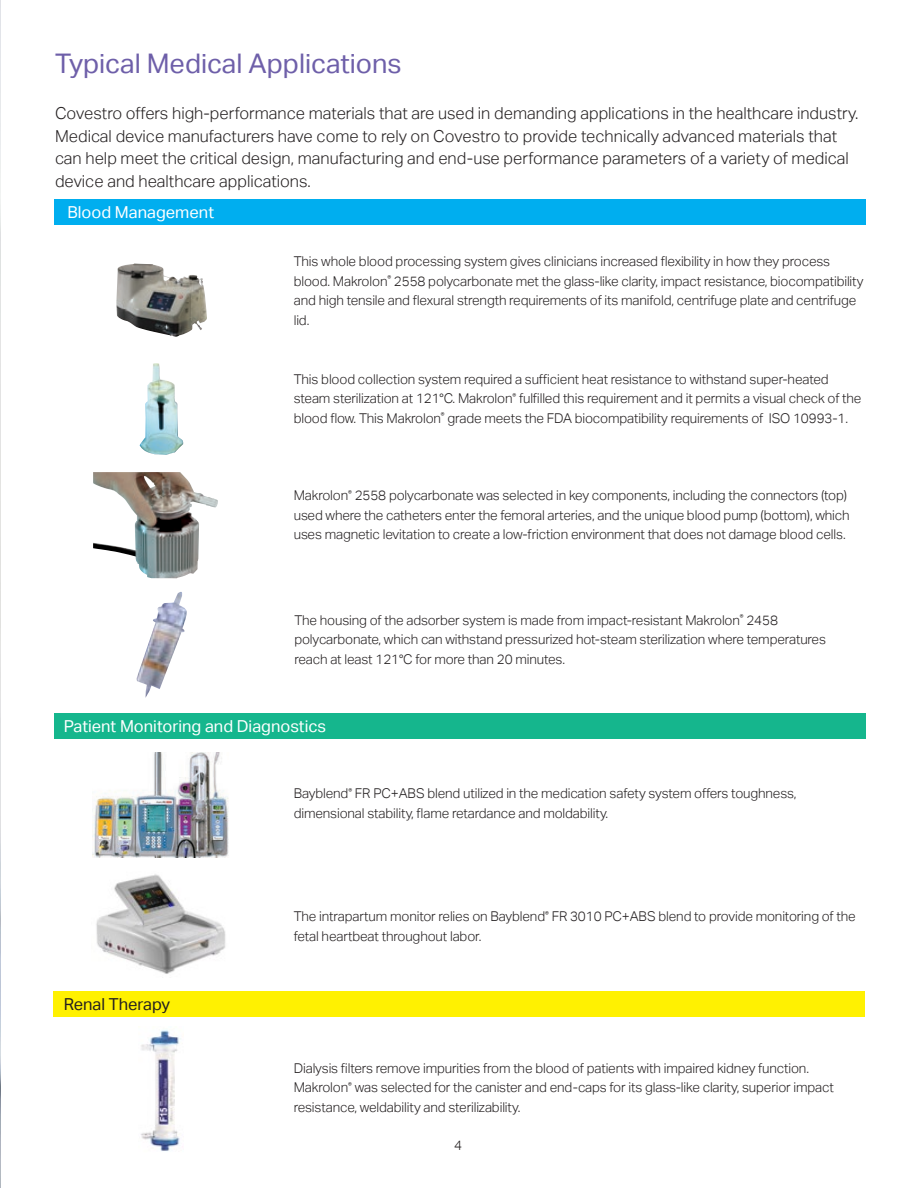
<style>
.page{position:relative;width:918px;height:1188px;background:#fff}
.page>*{position:absolute;margin:0;border:0;box-sizing:border-box;transform-origin:0 0}
.t1{font:27px "Aktiv Grotesk";color:#6e5fa9}
.t2{font:300 16.5px/22.5px "Aktiv Grotesk";color:#231f20}
.t3{font:16.5px "Aktiv Grotesk";color:#fff}
.t4{font:16.5px "Aktiv Grotesk";color:#231f20}
.t5{font:300 13.5px/19.5px "Aktiv Grotesk";letter-spacing:-.01em;color:#231f20}
</style>
<div class="page">
<div style="left:54px;top:199px;width:811px;height:26px;background:#00aeef"></div>
<img style="left:116px;top:264px;width:91px;height:73px">
<div style="left:54px;top:713px;width:811px;height:26px;background:#15b68d"></div>
<div style="left:53px;top:991px;width:811px;height:26px;background:#fff101"></div>
<img style="left:92px;top:753px;width:137px;height:104px">
<img style="left:96px;top:874px;width:130px;height:100px">
<img style="left:137px;top:592px;width:50px;height:106px">
<img style="left:141px;top:1030px;width:42px;height:121px">
<img style="left:93px;top:472px;width:106px;height:106px">
<img style="left:139px;top:363px;width:45px;height:92px">
<img style="left:0;top:0;width:1px;height:1188px">
<p class="t1" style="left:55px;top:48px;width:348px">Typical Medical Applications</p>
<p class="t2" style="left:55px;top:102px;width:805px">Covestro offers high-performance materials that are used in demanding applications in the healthcare industry.<br>Medical device manufacturers have come to rely on Covestro to provide technically advanced materials that can help meet the critical design, manufacturing and end-use performance parameters of a variety of medical device and healthcare applications.</p>
<p class="t3" style="left:68px;top:202px;width:148px">Blood Management</p>
<p class="t5" style="left:294px;top:252px;width:571px">This whole blood processing system gives clinicians increased flexibility in how they process blood. Makrolon<sup>®</sup> 2558 polycarbonate met the glass-like clarity, impact resistance, biocompatibility and high tensile and flexural strength requirements of its manifold, centrifuge plate and centrifuge lid.</p>
<p class="t5" style="left:294px;top:369px;width:569px">This blood collection system required a sufficient heat resistance to withstand super-heated steam sterilization at 121°C. Makrolon<sup>®</sup> fulfilled this requirement and it permits a visual check of the blood flow. This Makrolon<sup>®</sup> grade meets the FDA biocompatibility requirements of ISO 10993-1.</p>
<p class="t5" style="left:294px;top:486px;width:558px">Makrolon<sup>®</sup> 2558 polycarbonate was selected in key components, including the connectors (top) used where the catheters enter the femoral arteries, and the unique blood pump (bottom), which uses magnetic levitation to create a low-friction environment that does not damage blood cells.</p>
<p class="t5" style="left:294px;top:610px;width:533px">The housing of the adsorber system is made from impact-resistant Makrolon<sup>®</sup> 2458 polycarbonate, which can withstand pressurized hot-steam sterilization where temperatures reach at least 121°C for more than 20 minutes.</p>
<p class="t3" style="left:64px;top:717px;width:264px">Patient Monitoring and Diagnostics</p>
<p class="t5" style="left:294px;top:784px;width:504px">Bayblend<sup>®</sup> FR PC+ABS blend utilized in the medication safety system offers toughness, dimensional stability, flame retardance and moldability.</p>
<p class="t4" style="left:64px;top:994px;width:108px">Renal Therapy</p>
<p class="t5" style="left:294px;top:907px;width:564px">The intrapartum monitor relies on Bayblend<sup>®</sup> FR 3010 PC+ABS blend to provide monitoring of the fetal heartbeat throughout labor.</p>
<p class="t5" style="left:294px;top:1058px;width:542px">Dialysis filters remove impurities from the blood of patients with impaired kidney function.<br>Makrolon<sup>®</sup> was selected for the canister and end-caps for its glass-like clarity, superior impact resistance, weldability and sterilizability.</p>
<p class="t5" style="left:454px;top:1136px;width:9px">4</p>
</div>
